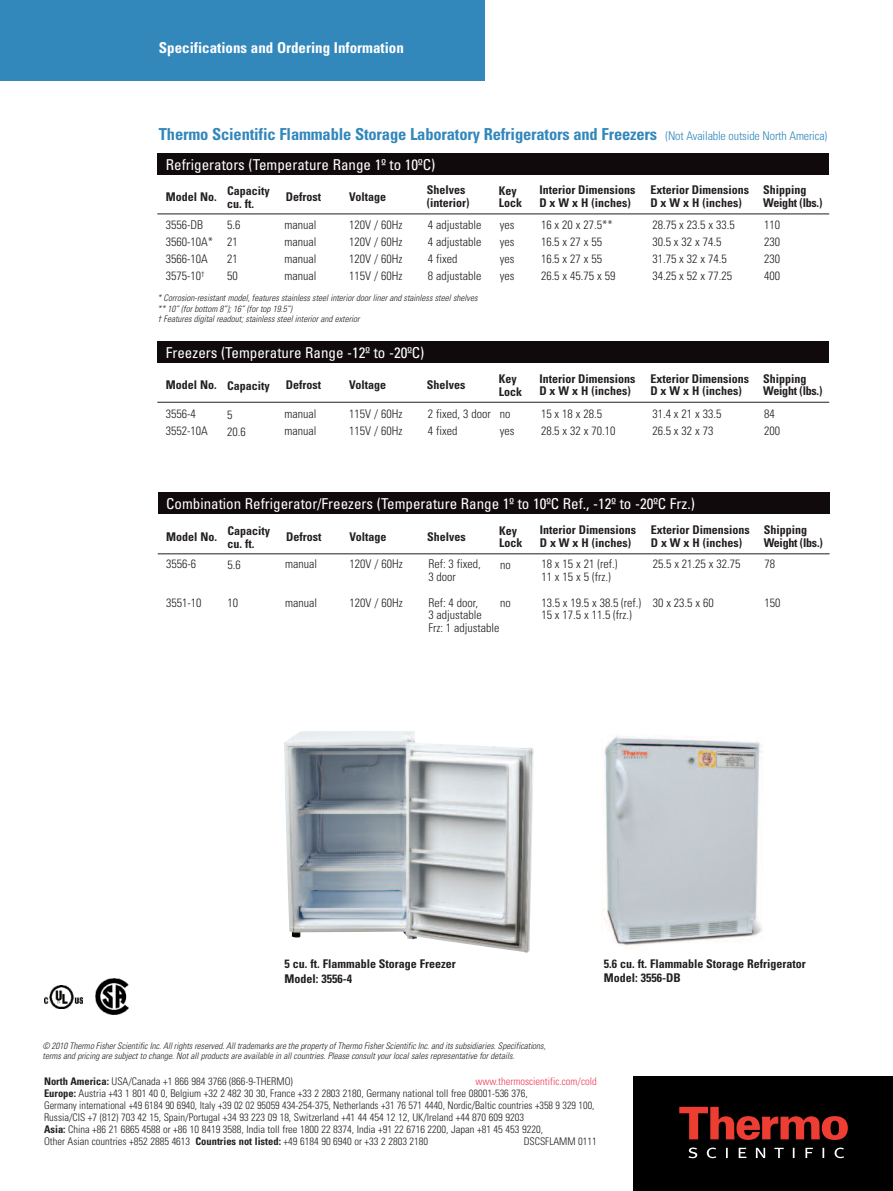
<style>
.page{position:relative;width:893px;height:1191px;background:#fff}
.page>*{position:absolute;margin:0;border:0;box-sizing:border-box;transform-origin:0 0}
.t1{font:700 condensed 16.5px "Univers";letter-spacing:-.01em;color:#3287bb}
.t2{font:condensed 15px "Univers";color:#fff}
.t3{font:700 condensed 15px "Univers";color:#fff}
.t4{font:300 condensed 12px/17px "Univers";color:#231f20}
.t5{font:700 condensed 12px/12.8px "Univers";color:#231f20}
.t6{font:300 condensed 10.5px/11.9px "Univers";color:#231f20}
.t7{font:italic 300 condensed 9px/10.5px "Univers";color:#231f20}
.s1{font-weight:300;font-size:12px}
.s2{font-weight:700}
.s3{color:#ee3d56}
</style>
<div class="page">
<div style="left:633px;top:1076px;width:260px;height:115px;background:#000"></div>
<svg style="left:679px;top:1106px;width:169px;height:34px"></svg>
<svg style="left:688px;top:1147px;width:156px;height:11px"></svg>
<div style="left:0;top:0;width:485px;height:81px;background:#3287bb"></div>
<img style="left:44px;top:985px;width:38px;height:23px">
<img style="left:96px;top:978px;width:33px;height:36px">
<div style="left:157px;top:154px;width:672px;height:21px;background:#110a0c"></div>
<hr style="left:157px;top:213px;width:672px;height:1px;background:#231f20">
<div style="left:158px;top:493px;width:672px;height:21px;background:#110a0c"></div>
<div style="left:157px;top:341px;width:672px;height:21px;background:#110a0c"></div>
<hr style="left:158px;top:553px;width:672px;height:1px;background:#231f20">
<hr style="left:157px;top:402px;width:672px;height:1px;background:#231f20">
<img style="left:602px;top:735px;width:161px;height:211px">
<img style="left:284px;top:731px;width:250px;height:221px">
<h2 class="t3" style="left:159px;top:42px;width:247px">Specifications and Ordering Information</h2>
<h1 class="t1" style="left:159px;top:128px;width:670px">Thermo Scientific Flammable Storage Laboratory Refrigerators and Freezers <span class="s1">(Not Available outside North America)</span></h1>
<h2 class="t2" style="left:166px;top:159px;width:271px">Refrigerators (Temperature Range 1º to 10ºC)</h2>
<p class="t5" style="left:227px;top:185px;width:44px">Capacity cu. ft.</p>
<p class="t4" style="left:227px;top:217px;width:15px">5.6<br>21<br>21<br>50</p>
<p class="t5" style="left:286px;top:191px;width:37px">Defrost</p>
<p class="t5" style="left:349px;top:191px;width:38px">Voltage</p>
<p class="t5" style="left:427px;top:185px;width:44px">Shelves (interior)</p>
<p class="t5" style="left:539px;top:185px;width:98px">Interior Dimensions<br>D x W x H (inches)</p>
<p class="t5" style="left:650px;top:185px;width:100px">Exterior Dimensions<br>D x W x H (inches)</p>
<p class="t5" style="left:763px;top:185px;width:61px">Shipping<br>Weight (lbs.)</p>
<p class="t4" style="left:285px;top:217px;width:33px;text-align:justify">manual manual manual manual</p>
<p class="t4" style="left:349px;top:217px;width:55px;text-align:justify">120V / 60Hz 120V / 60Hz 120V / 60Hz 115V / 60Hz</p>
<p class="t4" style="left:428px;top:217px;width:55px">4 adjustable<br>4 adjustable<br>4 fixed<br>8 adjustable</p>
<p class="t4" style="left:541px;top:217px;width:76px">16 x 20 x 27.5**<br>16.5 x 27 x 55<br>16.5 x 27 x 55<br>26.5 x 45.75 x 59</p>
<p class="t4" style="left:652px;top:217px;width:84px">28.75 x 23.5 x 33.5<br>30.5 x 32 x 74.5<br>31.75 x 32 x 74.5<br>34.25 x 52 x 77.25</p>
<p class="t4" style="left:764px;top:217px;width:17px;text-align:justify">110<br>230<br>230<br>400</p>
<p class="t5" style="left:499px;top:185px;width:25px">Key<br>Lock</p>
<p class="t4" style="left:500px;top:217px;width:16px;text-align:justify">yes yes yes yes</p>
<p class="t5" style="left:166px;top:191px;width:52px">Model No.</p>
<p class="t4" style="left:166px;top:217px;width:49px">3556-DB<br>3560-10A*<br>3566-10A<br>3575-10<sup>†</sup></p>
<p class="t7" style="left:157px;top:294px;width:322px">* Corrosion-resistant model, features stainless steel interior door liner and stainless steel shelves ** 10” (for bottom 8”); 16” (for top 19.5”)<br>† Features digital readout; stainless steel interior and exterior</p>
<h2 class="t2" style="left:166px;top:347px;width:260px">Freezers (Temperature Range -12º to -20ºC)</h2>
<p class="t5" style="left:166px;top:379px;width:106px">Model No. Capacity</p>
<p class="t5" style="left:286px;top:379px;width:37px">Defrost</p>
<p class="t5" style="left:349px;top:379px;width:38px">Voltage</p>
<p class="t5" style="left:427px;top:379px;width:40px">Shelves</p>
<p class="t5" style="left:539px;top:373px;width:98px">Interior Dimensions<br>D x W x H (inches)</p>
<p class="t5" style="left:650px;top:373px;width:100px">Exterior Dimensions<br>D x W x H (inches)</p>
<p class="t5" style="left:763px;top:373px;width:61px">Shipping<br>Weight (lbs.)</p>
<p class="t5" style="left:499px;top:373px;width:25px">Key<br>Lock</p>
<p class="t4" style="left:166px;top:406px;width:43px">3556-4<br>3552-10A</p>
<p class="t4" style="left:227px;top:407px;width:20px">5<br>20.6</p>
<p class="t4" style="left:285px;top:406px;width:33px">manual manual</p>
<p class="t4" style="left:349px;top:406px;width:55px">115V / 60Hz<br>115V / 60Hz</p>
<p class="t4" style="left:428px;top:406px;width:64px">2 fixed, 3 door<br>4 fixed</p>
<p class="t4" style="left:541px;top:406px;width:76px">15 x 18 x 28.5<br>28.5 x 32 x 70.10</p>
<p class="t4" style="left:652px;top:406px;width:70px">31.4 x 21 x 33.5<br>26.5 x 32 x 73</p>
<p class="t4" style="left:764px;top:406px;width:17px">84<br>200</p>
<p class="t4" style="left:500px;top:407px;width:16px">no yes</p>
<h2 class="t2" style="left:166px;top:498px;width:530px">Combination Refrigerator/Freezers (Temperature Range 1º to 10ºC Ref., -12º to -20ºC Frz.)</h2>
<p class="t5" style="left:166px;top:531px;width:52px">Model No.</p>
<p class="t4" style="left:166px;top:557px;width:31px">3556-6</p>
<p class="t4" style="left:166px;top:595px;width:37px">3551-10</p>
<p class="t5" style="left:228px;top:525px;width:44px">Capacity cu. ft.</p>
<p class="t4" style="left:228px;top:557px;width:15px">5.6</p>
<p class="t4" style="left:228px;top:595px;width:12px">10</p>
<p class="t5" style="left:286px;top:531px;width:37px">Defrost</p>
<p class="t5" style="left:350px;top:531px;width:38px">Voltage</p>
<p class="t5" style="left:427px;top:531px;width:40px">Shelves</p>
<p class="t5" style="left:540px;top:524px;width:98px">Interior Dimensions<br>D x W x H (inches)</p>
<p class="t5" style="left:651px;top:524px;width:100px">Exterior Dimensions<br>D x W x H (inches)</p>
<p class="t5" style="left:764px;top:524px;width:61px">Shipping<br>Weight (lbs.)</p>
<p class="t4" style="left:285px;top:557px;width:33px">manual</p>
<p class="t4" style="left:285px;top:595px;width:33px">manual</p>
<p class="t5" style="left:499px;top:525px;width:25px">Key<br>Lock</p>
<p class="t4" style="left:500px;top:557px;width:12px">no</p>
<p class="t4" style="left:500px;top:595px;width:12px">no</p>
<p class="t4" style="left:541px;top:559px;width:77px;line-height:12.8px">18 x 15 x 21 (ref.)<br>11 x 15 x 5 (frz.)</p>
<p class="t4" style="left:541px;top:597px;width:101px;line-height:12.8px">13.5 x 19.5 x 38.5 (ref.)<br>15 x 17.5 x 11.5 (frz.)</p>
<p class="t4" style="left:428px;top:559px;width:54px;line-height:12.8px">Ref: 3 fixed,<br>3 door</p>
<p class="t4" style="left:428px;top:597px;width:73px;line-height:12.8px">Ref: 4 door,<br>3 adjustable<br>Frz: 1 adjustable</p>
<p class="t4" style="left:350px;top:557px;width:55px">120V / 60Hz</p>
<p class="t4" style="left:350px;top:595px;width:55px">120V / 60Hz</p>
<p class="t4" style="left:653px;top:557px;width:89px">25.5 x 21.25 x 32.75</p>
<p class="t4" style="left:653px;top:595px;width:63px">30 x 23.5 x 60</p>
<p class="t4" style="left:764px;top:557px;width:12px">78</p>
<p class="t4" style="left:764px;top:595px;width:17px">150</p>
<p class="t5" style="left:285px;top:957px;width:173px;line-height:14.4px">5 cu. ft. Flammable Storage Freezer<br>Model: 3556-4</p>
<p class="t5" style="left:604px;top:957px;width:203px;line-height:14.4px">5.6 cu. ft. Flammable Storage Refrigerator<br>Model: 3556-DB</p>
<p class="t7" style="left:43px;top:1041px;width:505px">© 2010 Thermo Fisher Scientific Inc. All rights reserved. All trademarks are the property of Thermo Fisher Scientific Inc. and its subsidiaries. Specifications, terms and pricing are subject to change. Not all products are available in all countries. Please consult your local sales representative for details.</p>
<p class="t6" style="left:44px;top:1076px;width:250px"><span class="s2">North America:</span> USA/Canada +1 866 984 3766 (866-9-THERMO)</p>
<p class="t6" style="left:44px;top:1076px;width:554px;text-indent:431px"><span class="s3">www.thermoscientific.com/cold </span><span class="s2">Europe:</span> Austria +43 1 801 40 0, Belgium +32 2 482 30 30, France +33 2 2803 2180, Germany national toll free 08001-536 376,<br>Germany international +49 6184 90 6940, Italy +39 02 02 95059 434-254-375, Netherlands +31 76 571 4440, Nordic/Baltic countries +358 9 329 100, Russia/CIS +7 (812) 703 42 15, Spain/Portugal +34 93 223 09 18, Switzerland +41 44 454 12 12, UK/Ireland +44 870 609 9203<br><span class="s2">Asia:</span> China +86 21 6865 4588 or +86 10 8419 3588, India toll free 1800 22 8374, India +91 22 6716 2200, Japan +81 45 453 9220,<br>Other Asian countries +852 2885 4613 <span class="s2">Countries not listed:</span> +49 6184 90 6940 or +33 2 2803 2180</p>
<p class="t6" style="left:524px;top:1135px;width:75px">DSCSFLAMM 0111</p>
</div>
